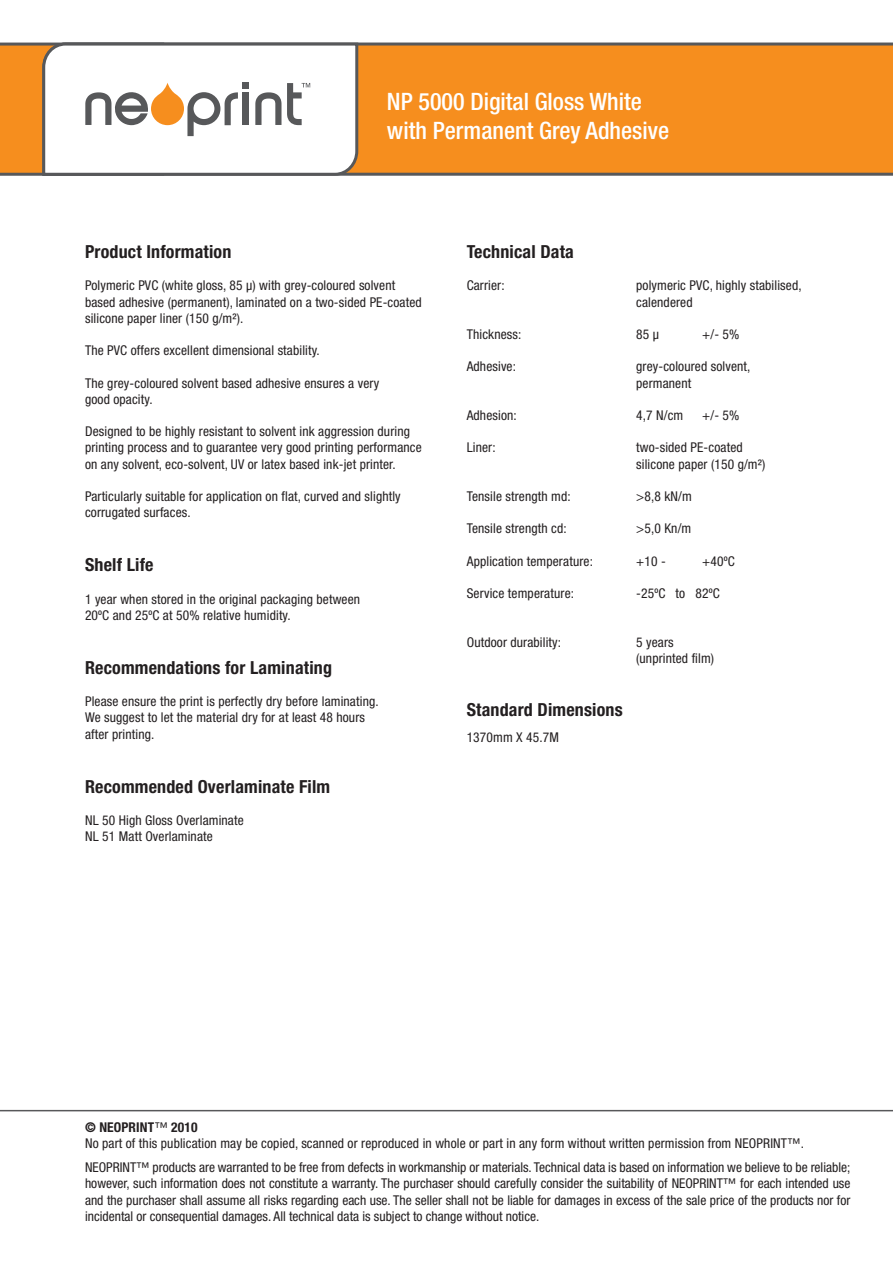
<style>
.page{position:relative;width:893px;height:1263px;background:#fff}
.page>*{position:absolute;margin:0;border:0;box-sizing:border-box;transform-origin:0 0}
.t1{font:500 condensed 24px/28.8px "Helvetica Neue";color:#fff}
.t2{font:700 condensed 18px "Helvetica Neue";letter-spacing:.01em;color:#231f20}
.t3{font:condensed 13.5px/16.2px "Helvetica Neue";letter-spacing:.01em;color:#231f20}
.t4{font:700 condensed 13.5px "Helvetica Neue";letter-spacing:.01em;color:#231f20}
.s1{font-weight:400}
</style>
<div class="page">
<div style="left:360px;top:42px;width:533px;height:134px;background:#f68e1e"></div>
<svg style="left:0;top:42px;width:360px;height:134px"></svg>
<hr style="left:0;top:1110px;width:893px;height:1px;background:#57585a">
<p class="t1" style="left:387px;top:87px;width:284px">NP 5000 Digital Gloss White with Permanent Grey Adhesive</p>
<p class="t2" style="left:85px;top:241px;width:148px">Product Information</p>
<p class="t3" style="left:85px;top:277px;width:338px">Polymeric PVC (white gloss, 85 µ) with grey-coloured solvent based adhesive (permanent), laminated on a two-sided PE-coated</p>
<p class="t3" style="left:85px;top:310px;width:160px">silicone paper liner (150 g/m²).</p>
<p class="t3" style="left:85px;top:342px;width:236px">The PVC offers excellent dimensional stability.</p>
<p class="t3" style="left:85px;top:375px;width:296px">The grey-coloured solvent based adhesive ensures a very</p>
<p class="t3" style="left:85px;top:391px;width:69px">good opacity.</p>
<p class="t3" style="left:85px;top:423px;width:326px">Designed to be highly resistant to solvent ink aggression during</p>
<p class="t3" style="left:85px;top:439px;width:338px">printing process and to guarantee very good printing performance</p>
<p class="t3" style="left:85px;top:456px;width:312px">on any solvent, eco-solvent, UV or latex based ink-jet printer.</p>
<p class="t3" style="left:85px;top:488px;width:317px">Particularly suitable for application on flat, curved and slightly</p>
<p class="t3" style="left:85px;top:504px;width:107px">corrugated surfaces.</p>
<p class="t2" style="left:85px;top:554px;width:70px">Shelf Life</p>
<p class="t3" style="left:85px;top:591px;width:277px">1 year when stored in the original packaging between<br>20ºC and 25ºC at 50% relative humidity.</p>
<p class="t2" style="left:85px;top:656px;width:248px">Recommendations for Laminating</p>
<p class="t3" style="left:85px;top:693px;width:295px">Please ensure the print is perfectly dry before laminating.</p>
<p class="t3" style="left:85px;top:709px;width:281px">We suggest to let the material dry for at least 48 hours after printing.</p>
<p class="t2" style="left:85px;top:775px;width:247px">Recommended Overlaminate Film</p>
<p class="t3" style="left:85px;top:812px;width:160px">NL 50 High Gloss Overlaminate</p>
<p class="t3" style="left:85px;top:828px;width:129px">NL 51 Matt Overlaminate</p>
<p class="t2" style="left:467px;top:241px;width:109px">Technical Data</p>
<p class="t3" style="left:467px;top:277px;width:39px">Carrier:</p>
<p class="t3" style="left:636px;top:277px;width:167px">polymeric PVC, highly stabilised,</p>
<p class="t3" style="left:636px;top:294px;width:58px">calendered</p>
<p class="t3" style="left:467px;top:326px;width:56px">Thickness:</p>
<p class="t3" style="left:636px;top:326px;width:24px">85 µ</p>
<p class="t3" style="left:702px;top:326px;width:39px">+/- 5%</p>
<p class="t3" style="left:467px;top:358px;width:51px">Adhesive:</p>
<p class="t3" style="left:636px;top:358px;width:116px">grey-coloured solvent,</p>
<p class="t3" style="left:636px;top:375px;width:57px">permanent</p>
<p class="t3" style="left:467px;top:407px;width:52px">Adhesion:</p>
<p class="t3" style="left:636px;top:407px;width:49px">4,7 N/cm</p>
<p class="t3" style="left:702px;top:407px;width:39px">+/- 5%</p>
<p class="t3" style="left:467px;top:439px;width:30px">Liner:</p>
<p class="t3" style="left:636px;top:439px;width:108px">two-sided PE-coated</p>
<p class="t3" style="left:636px;top:456px;width:131px">silicone paper (150 g/m²)</p>
<p class="t3" style="left:467px;top:488px;width:106px">Tensile strength md:</p>
<p class="t3" style="left:636px;top:488px;width:57px">&gt;8,8 kN/m</p>
<p class="t3" style="left:467px;top:520px;width:102px">Tensile strength cd:</p>
<p class="t3" style="left:636px;top:520px;width:57px">&gt;5,0 Kn/m</p>
<p class="t3" style="left:467px;top:553px;width:128px">Application temperature:</p>
<p class="t3" style="left:636px;top:553px;width:31px">+10 -</p>
<p class="t3" style="left:702px;top:553px;width:34px">+40ºC</p>
<p class="t3" style="left:467px;top:585px;width:109px">Service temperature:</p>
<p class="t3" style="left:636px;top:585px;width:85px">-25ºC to 82ºC</p>
<p class="t3" style="left:467px;top:634px;width:96px">Outdoor durability:</p>
<p class="t3" style="left:636px;top:634px;width:39px">5 years</p>
<p class="t3" style="left:636px;top:650px;width:80px">(unprinted film)</p>
<p class="t2" style="left:467px;top:699px;width:158px">Standard Dimensions</p>
<p class="t3" style="left:467px;top:729px;width:94px">1370mm X 45.7M</p>
<p class="t4" style="left:85px;top:1119px;width:114px">© NEOPRINT<span class="s1">™</span> 2010</p>
<p class="t3" style="left:85px;top:1135px;width:720px">No part of this publication may be copied, scanned or reproduced in whole or part in any form without written permission from NEOPRINT™.</p>
<p class="t3" style="left:85px;top:1159px;width:767px;text-align:justify">NEOPRINT™ products are warranted to be free from defects in workmanship or materials. Technical data is based on information we believe to be reliable; however, such information does not constitute a warranty. The purchaser should carefully consider the suitability of NEOPRINT™ for each intended use and the purchaser shall assume all risks regarding each use. The seller shall not be liable for damages in excess of the sale price of the products nor for incidental or consequential damages. All technical data is subject to change without notice.</p>
</div>
